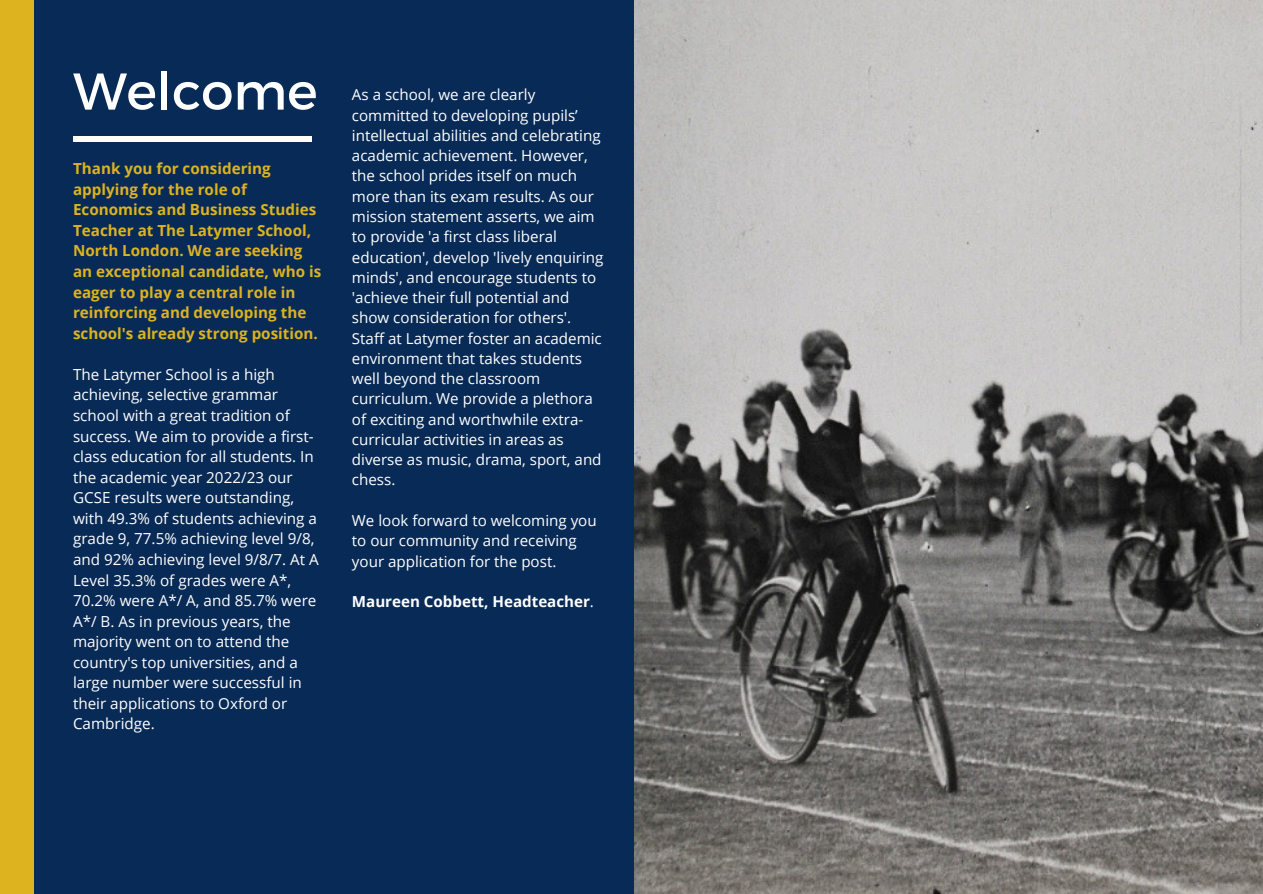
<style>
.page{position:relative;width:1263px;height:894px;background:#fff}
.page>*{position:absolute;margin:0;border:0;box-sizing:border-box;transform-origin:0 0}
.t1{font:51.6px "Montserrat";color:#fff}
.t2{font:15.15px/20.2px "Open Sans";color:#fff}
.t3{font:700 15.15px/20.5px "Open Sans";color:#ddb320}
.t4{font:700 15.15px "Open Sans";color:#fff}
.s1{font-weight:400}
</style>
<div class="page">
<div style="left:0;top:0;width:722px;height:893px;background:#082a56"></div>
<img style="left:634px;top:0;width:629px;height:893px">
<div style="left:73px;top:136px;width:239px;height:5px;background:#fff"></div>
<div style="left:0;top:0;width:34px;height:893px;background:#ddb320"></div>
<p class="t1" style="left:73px;top:58px;width:246px">Welcome</p>
<p class="t3" style="left:73px;top:158px;width:250px">Thank you for considering applying for the role of<br>Economics and Business Studies<br>Teacher at The Latymer School,<br>North London. We are seeking an exceptional candidate, who is eager to play a central role in reinforcing and developing the school's already strong position.</p>
<p class="t2" style="left:73px;top:363px;width:247px">The Latymer School is a high achieving, selective grammar school with a great tradition of success. We aim to provide a first&shy;class education for all students. In the academic year 2022/23 our<br>GCSE results were outstanding, with 49.3% of students achieving a grade 9, 77.5% achieving level 9/8, and 92% achieving level 9/8/7. At A<br>Level 35.3% of grades were A*,<br>70.2% were A*/ A, and 85.7% were<br>A*/ B. As in previous years, the majority went on to attend the country's top universities, and a large number were successful in their applications to Oxford or<br>Cambridge.</p>
<h1 class="t2" style="left:352px;top:84px;width:253px">As a school, we are clearly committed to developing pupils’ intellectual abilities and celebrating academic achievement. However, the school prides itself on much more than its exam results. As our mission statement asserts, we aim to provide 'a first class liberal education', develop 'lively enquiring minds', and encourage students to 'achieve their full potential and show consideration for others'.<br>Staff at Latymer foster an academic environment that takes students well beyond the classroom curriculum. We provide a plethora of exciting and worthwhile extra&shy;curricular activities in areas as diverse as music, drama, sport, and chess.</h1>
<h2 class="t2" style="left:352px;top:510px;width:246px">We look forward to welcoming you to our community and receiving your application for the post.</h2>
<p class="t4" style="left:352px;top:590px;width:244px">Maureen Cobbett, Headteacher<span class="s1">.</span></p>
</div>
